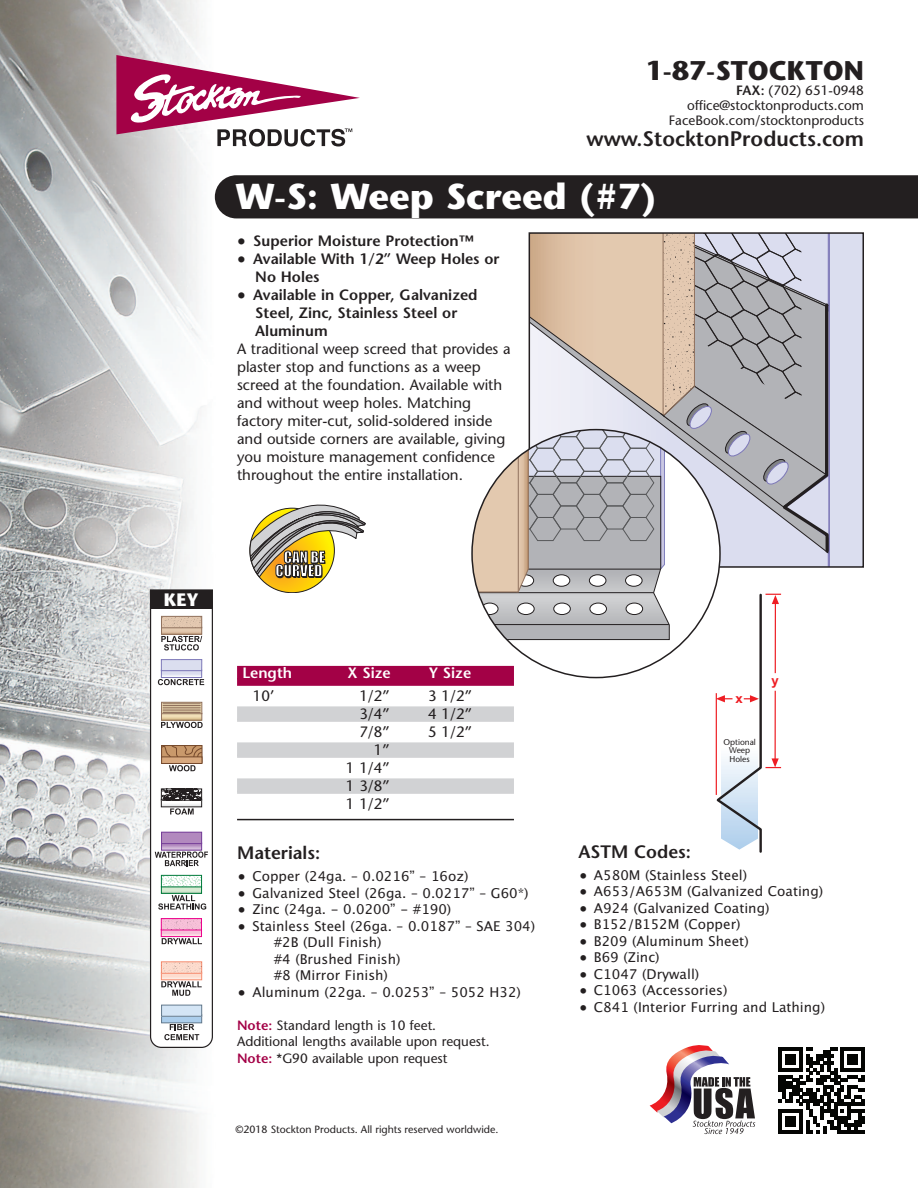
<style>
.page{position:relative;width:918px;height:1188px;background:#fff}
.page>*{position:absolute;margin:0;border:0;box-sizing:border-box;transform-origin:0 0}
.t1{font:700 36px "Stone Sans";color:#fff}
.t2{font:700 27px "Stone Sans";color:#231f20}
.t3{font:600 21px "Stone Sans";color:#231f20}
.t4{font:600 18px "Stone Sans";color:#231f20}
.t5{font:700 18px "Stone Sans";color:#fff}
.t6{font:15px/18px "Stone Sans";color:#231f20}
.t7{font:600 15px/18px "Stone Sans";color:#231f20}
.t8{font:600 15px "Stone Sans";color:#fff}
.t9{font:15px/13.5px "Impact";color:#fff;text-align:center}
.t10{font:13.5px/16.5px "Lucida Grande";color:#231f20}
.t11{font:13.5px/15px "Stone Sans";color:#231f20;text-align:right}
.t12{font:700 13.2px "Arial";color:#ee1d23}
.t13{font:10.5px "Stone Sans";color:#231f20}
.t14{font:8.4px/8.4px "Stone Sans";color:#231f20;text-align:center}
.s1{font-weight:600}
.s2{font-family:"Lucida Grande";font-weight:400}
.s3{font-weight:600;color:#a30146}
</style>
<div class="page">
<img style="left:0;top:0;width:215px;height:1188px">
<svg style="left:116px;top:55px;width:244px;height:92px"></svg>
<svg style="left:650px;top:1045px;width:105px;height:89px"></svg>
<svg style="left:778px;top:1047px;width:87px;height:87px"></svg>
<div style="left:215px;top:175px;width:703px;height:43px;background:#231f20"></div>
<div style="left:237px;top:666px;width:277px;height:13px;background:#a30146"></div>
<div style="left:237px;top:678px;width:277px;height:8px;background:#a30146"></div>
<div style="left:237px;top:706px;width:277px;height:14px;background:#d1d2d4"></div>
<hr style="left:237px;top:719px;width:277px;height:3px;background:#d1d2d4">
<div style="left:237px;top:742px;width:277px;height:14px;background:#d1d2d4"></div>
<hr style="left:237px;top:755px;width:277px;height:3px;background:#d1d2d4">
<div style="left:237px;top:778px;width:277px;height:14px;background:#d1d2d4"></div>
<hr style="left:237px;top:791px;width:277px;height:3px;background:#d1d2d4">
<hr style="left:237px;top:819px;width:277px;height:1px;background:#231f20">
<svg style="left:150px;top:609px;width:63px;height:439px"></svg>
<div style="left:162px;top:832px;width:40px;height:12px;background:#b289be"></div>
<div style="left:161px;top:832px;width:41px;height:12px;border:1px solid #753e98"></div>
<div style="left:151px;top:590px;width:61px;height:18px;background:#231f20"></div>
<div style="left:150px;top:589px;width:63px;height:20px;border:1px solid #231f20"></div>
<svg style="left:250px;top:508px;width:84px;height:85px"></svg>
<svg style="left:250px;top:505px;width:116px;height:73px"></svg>
<svg style="left:472px;top:233px;width:391px;height:620px"></svg>
<svg style="left:471px;top:429px;width:250px;height:249px"></svg>
<h3 class="t5" style="left:164px;top:592px;width:37px">KEY</h3>
<h2 class="t2" style="left:646px;top:60px;width:220px">1-87-STOCKTON</h2>
<p class="t11" style="left:669px;top:84px;width:197px"><span class="s1">FAX:</span> (702) 651-0948 office@stocktonproducts.com<br>FaceBook.com/stocktonproducts</p>
<h3 class="t3" style="left:587px;top:130px;width:279px">www.StocktonProducts.com</h3>
<h1 class="t1" style="left:236px;top:183px;width:422px">W-S: Weep Screed (#7)</h1>
<p class="t7" style="left:237px;top:233px;width:238px"><span class="s2">●</span> Superior Moisture Protection™</p>
<p class="t7" style="left:255px;top:251px;width:246px;text-indent:-18px"><span class="s2">●</span> Available With 1/2” Weep Holes or<br>No Holes</p>
<p class="t7" style="left:255px;top:287px;width:224px;text-indent:-18px"><span class="s2">●</span> Available in Copper, Galvanized<br>Steel, Zinc, Stainless Steel or<br>Aluminum</p>
<p class="t6" style="left:237px;top:341px;width:275px">A traditional weep screed that provides a plaster stop and functions as a weep screed at the foundation. Available with and without weep holes. Matching factory miter-cut, solid-soldered inside and outside corners are available, giving you moisture management confidence throughout the entire installation.</p>
<p class="t9" style="left:275px;top:550px;width:51px">CAN BE<br>CURVED</p>
<p class="t8" style="left:242px;top:667px;width:51px">Length</p>
<p class="t8" style="left:347px;top:667px;width:45px">X Size</p>
<p class="t8" style="left:429px;top:667px;width:44px">Y Size</p>
<p class="t6" style="left:253px;top:688px;width:23px">10’</p>
<p class="t6" style="left:359px;top:688px;width:32px">1/2”</p>
<p class="t6" style="left:428px;top:688px;width:45px">3 1/2”</p>
<p class="t6" style="left:359px;top:706px;width:32px">3/4”</p>
<p class="t6" style="left:428px;top:706px;width:45px">4 1/2”</p>
<p class="t6" style="left:359px;top:724px;width:32px">7/8”</p>
<p class="t6" style="left:428px;top:724px;width:45px">5 1/2”</p>
<p class="t6" style="left:346px;top:742px;width:45px;text-align:justify;text-indent:28px">1” 1 1/4” 1 3/8” 1 1/2”</p>
<h3 class="t4" style="left:237px;top:846px;width:85px">Materials:</h3>
<p class="t10" style="left:238px;top:868px;width:232px">● Copper (24ga. – 0.0216” – 16oz)</p>
<p class="t10" style="left:238px;top:885px;width:292px">● Galvanized Steel (26ga. – 0.0217” – G60*)</p>
<p class="t10" style="left:238px;top:901px;width:215px">● Zinc (24ga. - 0.0200” - #190)</p>
<p class="t10" style="left:274px;top:918px;width:263px;text-indent:-36px">● Stainless Steel (26ga. – 0.0187” – SAE 304) #2B (Dull Finish)<br>#4 (Brushed Finish)<br>#8 (Mirror Finish)</p>
<p class="t10" style="left:238px;top:984px;width:285px">● Aluminum (22ga. – 0.0253” – 5052 H32)</p>
<p class="t11" style="left:237px;top:1018px;width:254px;line-height:16.5px;text-align:left"><span class="s3">Note:</span> Standard length is 10 feet.<br>Additional lengths available upon request.<br><span class="s3">Note:</span> *G90 available upon request</p>
<p class="t13" style="left:236px;top:1125px;width:264px">©2018 Stockton Products. All rights reserved worldwide.</p>
<p class="t12" style="left:735px;top:689px;width:9px">x</p>
<p class="t14" style="left:723px;top:739px;width:34px">Optional<br>Weep<br>Holes</p>
<p class="t12" style="left:772px;top:672px;width:9px">y</p>
<h3 class="t4" style="left:579px;top:845px;width:114px">ASTM Codes:</h3>
<p class="t10" style="left:579px;top:867px;width:169px">● A580M (Stainless Steel)</p>
<p class="t10" style="left:579px;top:883px;width:245px">● A653/A653M (Galvanized Coating)</p>
<p class="t10" style="left:579px;top:900px;width:192px">● A924 (Galvanized Coating)</p>
<p class="t10" style="left:579px;top:916px;width:163px">● B152/B152M (Copper)</p>
<p class="t10" style="left:579px;top:933px;width:171px">● B209 (Aluminum Sheet)</p>
<p class="t10" style="left:579px;top:949px;width:82px">● B69 (Zinc)</p>
<p class="t10" style="left:579px;top:966px;width:121px">● C1047 (Drywall)</p>
<p class="t10" style="left:579px;top:982px;width:150px">● C1063 (Accessories)</p>
<p class="t10" style="left:579px;top:999px;width:247px">● C841 (Interior Furring and Lathing)</p>
</div>
